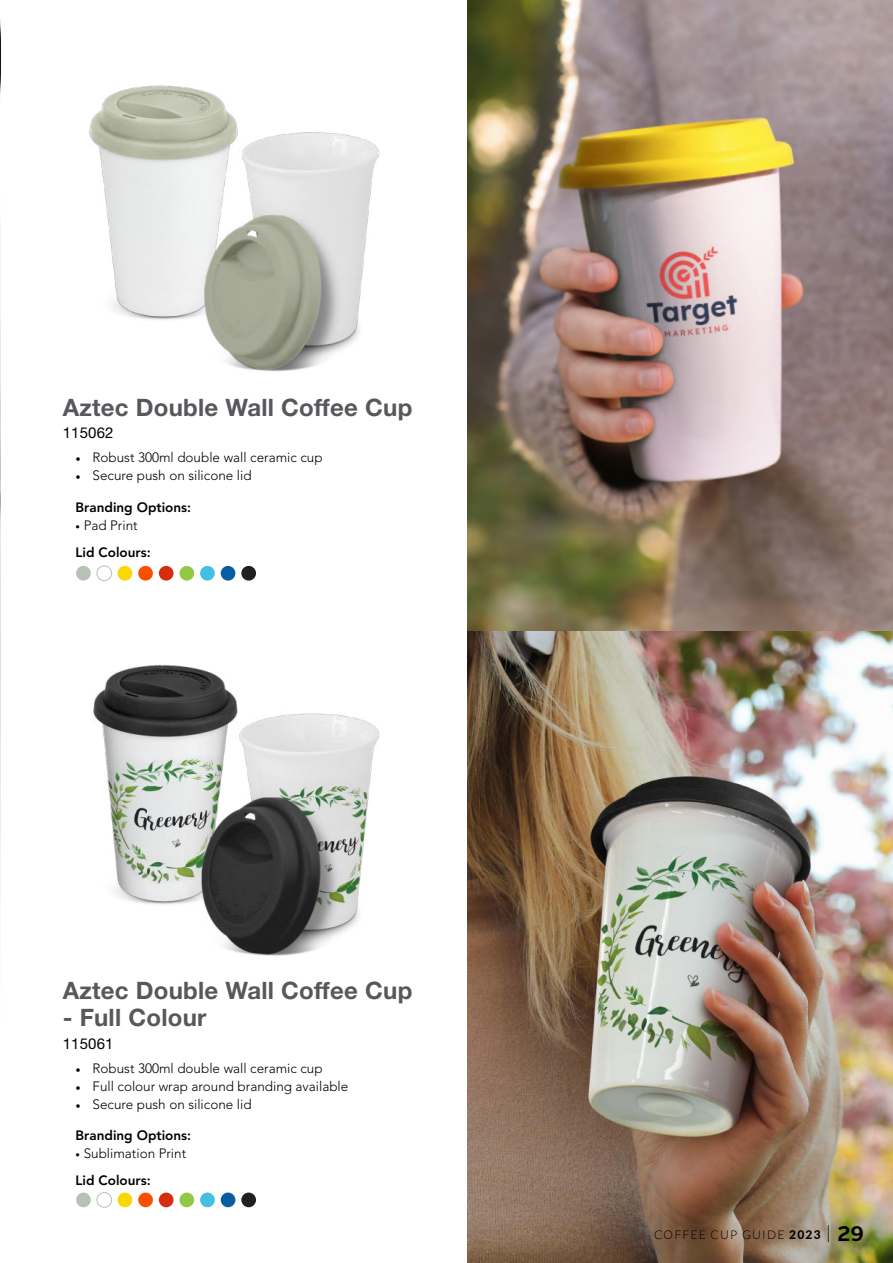
<style>
.page{position:relative;width:893px;height:1263px;background:#fff}
.page>*{position:absolute;margin:0;border:0;box-sizing:border-box;transform-origin:0 0}
.t1{font:700 24px "Helvetica Neue LT Std";letter-spacing:.01em;color:#57585b}
.t2{font:15px "Helvetica Neue LT Std";letter-spacing:.01em;color:#000}
.t3{font:300 13.5px/27px "Avenir";color:#000}
.t4{font:800 13.5px/27px "Avenir";color:#000}
.t5{font:300 12px "Lato";letter-spacing:.1em;color:#000}
.s1{font-family:"Minion Pro";font-weight:400}
.s2{font-weight:300;font-size:9px}
.s3{font-weight:300}
.s4{font-size:9px}
.s5{font-weight:800}
.s6{font-size:18px}
.s7{font-family:"Alright Sans";font-weight:700;font-size:21px}
</style>
<div class="page">
<img style="left:0;top:19px;width:1px;height:873px">
<div style="left:97px;top:566px;width:15px;height:15px;border:1px solid #bbbdc0;border-radius:50%"></div>
<div style="left:76px;top:566px;width:15px;height:15px;background:#b7c1b6;border-radius:50%"></div>
<div style="left:159px;top:566px;width:15px;height:15px;background:#d62d0f;border-radius:50%"></div>
<div style="left:138px;top:566px;width:15px;height:15px;background:#fb4f00;border-radius:50%"></div>
<div style="left:179px;top:566px;width:15px;height:15px;background:#92c846;border-radius:50%"></div>
<div style="left:200px;top:566px;width:15px;height:15px;background:#45bee3;border-radius:50%"></div>
<div style="left:221px;top:566px;width:14px;height:15px;background:#085ca1;border-radius:50%"></div>
<div style="left:241px;top:566px;width:15px;height:15px;background:#221f1f;border-radius:50%"></div>
<div style="left:118px;top:566px;width:14px;height:15px;background:#fbd700;border-radius:50%"></div>
<div style="left:97px;top:1192px;width:15px;height:15px;border:1px solid #bbbdc0;border-radius:50%"></div>
<div style="left:76px;top:1192px;width:15px;height:15px;background:#b7c1b6;border-radius:50%"></div>
<div style="left:159px;top:1192px;width:15px;height:15px;background:#d62d0f;border-radius:50%"></div>
<div style="left:138px;top:1192px;width:15px;height:15px;background:#fb4f00;border-radius:50%"></div>
<div style="left:179px;top:1192px;width:15px;height:15px;background:#92c846;border-radius:50%"></div>
<div style="left:200px;top:1192px;width:15px;height:15px;background:#45bee3;border-radius:50%"></div>
<div style="left:221px;top:1192px;width:14px;height:15px;background:#085ca1;border-radius:50%"></div>
<div style="left:241px;top:1192px;width:15px;height:15px;background:#221f1f;border-radius:50%"></div>
<div style="left:118px;top:1192px;width:14px;height:15px;background:#fbd700;border-radius:50%"></div>
<img style="left:468px;top:0;width:425px;height:631px">
<img style="left:468px;top:631px;width:425px;height:632px">
<img style="left:89px;top:85px;width:146px;height:235px">
<img style="left:198px;top:119px;width:182px;height:253px">
<img style="left:93px;top:664px;width:143px;height:241px">
<img style="left:195px;top:699px;width:185px;height:257px">
<h1 class="t1" style="left:63px;top:392px;width:351px">Aztec Double Wall Coffee Cup</h1>
<p class="t2" style="left:63px;top:424px;width:52px">115062</p>
<p class="t3" style="left:76px;top:444px;width:249px"><span class="s1">•</span> Robust 300ml double wall ceramic cup</p>
<p class="t3" style="left:76px;top:462px;width:178px"><span class="s1">•</span> Secure push on silicone lid</p>
<p class="t4" style="left:76px;top:494px;width:117px">Branding Options:</p>
<p class="t4" style="left:76px;top:512px;width:77px"><span class="s2">•</span> <span class="s3">Pad Print<br></span>Lid Colours:</p>
<h1 class="t1" style="left:63px;top:976px;width:351px">Aztec Double Wall Coffee Cup</h1>
<h1 class="t1" style="left:63px;top:1003px;width:145px">- Full Colour</h1>
<p class="t2" style="left:63px;top:1034px;width:52px">115061</p>
<p class="t3" style="left:76px;top:1054px;width:249px"><span class="s1">•</span> Robust 300ml double wall ceramic cup</p>
<p class="t3" style="left:76px;top:1072px;width:274px"><span class="s1">•</span> Full colour wrap around branding available</p>
<p class="t3" style="left:76px;top:1090px;width:178px"><span class="s1">•</span> Secure push on silicone lid</p>
<p class="t4" style="left:76px;top:1122px;width:117px">Branding Options:</p>
<p class="t3" style="left:76px;top:1140px;width:112px"><span class="s4">•</span> Sublimation Print<br><span class="s5">Lid Colours:</span></p>
<p class="t5" style="left:654px;top:1228px;width:211px">COFFEE CUP GUIDE <span class="s5">2023</span> <span class="s6">|</span> <span class="s7">29</span></p>
</div>
